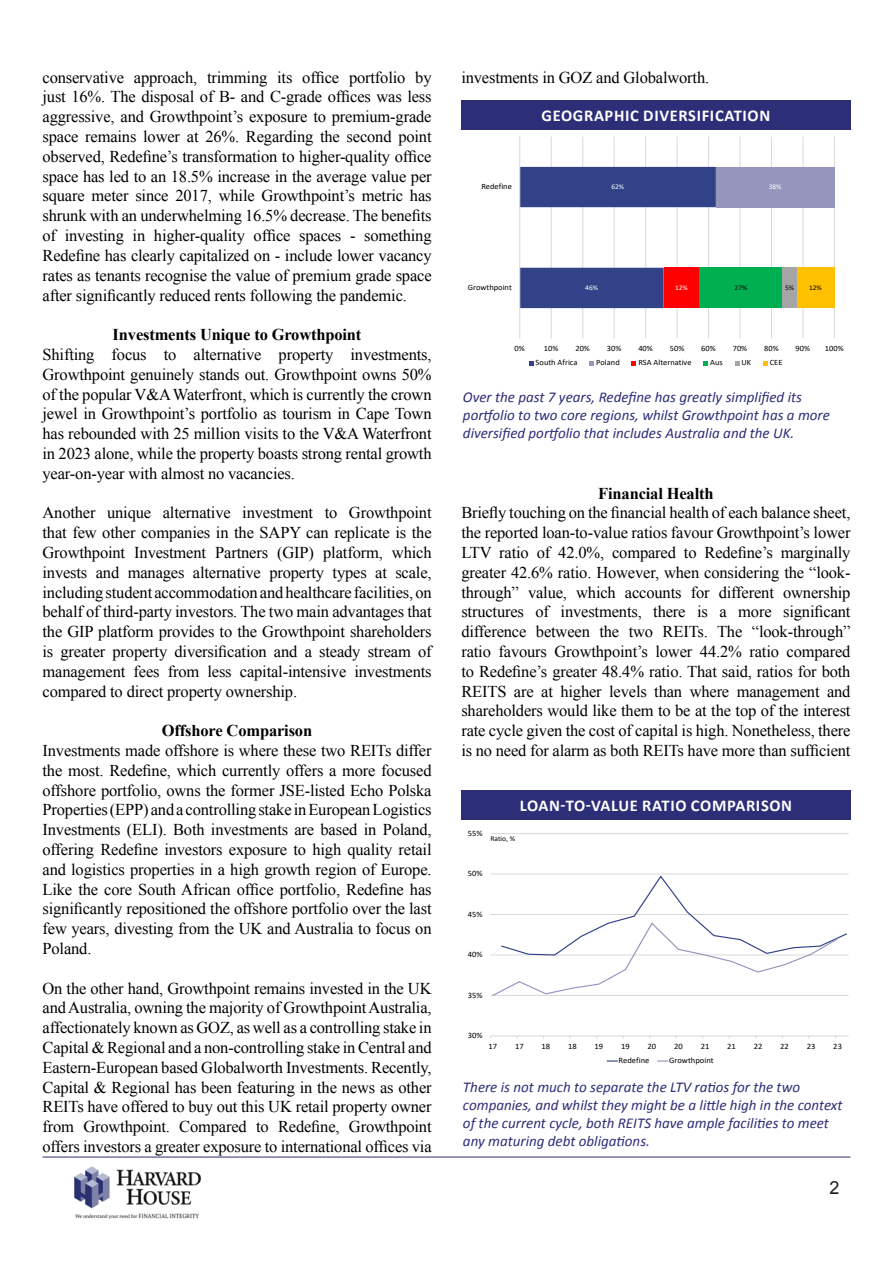
<style>
.page{position:relative;width:893px;height:1263px;background:#fff}
.page>*{position:absolute;margin:0;border:0;box-sizing:border-box;transform-origin:0 0}
.t1{font:18px "Arial";color:#231f20}
.t2{font:16.5px/19.8px "Times New Roman";letter-spacing:-.01em;color:#000;text-align:justify}
.t3{font:700 16.5px "Times New Roman";letter-spacing:-.01em;color:#000}
.t4{font:700 16.5px "Calibri";letter-spacing:.04em;color:#fff}
.t5{font:italic 15px/18px "Calibri";color:#2c2e78}
.t6{font:8.25px "Calibri";letter-spacing:.005em;color:#000;scale:1.04 1}
.t7{font:8.1px "Calibri";color:#000;scale:1.04 1}
.t8{font:7.2px "Calibri";color:#000;scale:1.04 1}
.t9{font:7.05px "Calibri";letter-spacing:-.005em;color:#fff;scale:1.04 1}
.t10{font:7.05px "Calibri";color:#000;scale:1.04 1}
</style>
<div class="page">
<img style="left:74px;top:1166px;width:127px;height:54px">
<hr style="left:43px;top:1157px;width:807px;height:1px;background:#2c2e78">
<div style="left:461px;top:100px;width:389px;height:30px;background:#2c2e78"></div>
<hr style="left:551px;top:137px;width:1px;height:201px;background:#d9d9d9">
<hr style="left:582px;top:137px;width:1px;height:201px;background:#d9d9d9">
<hr style="left:614px;top:137px;width:1px;height:201px;background:#d9d9d9">
<hr style="left:645px;top:137px;width:1px;height:201px;background:#d9d9d9">
<hr style="left:677px;top:137px;width:1px;height:201px;background:#d9d9d9">
<hr style="left:708px;top:137px;width:1px;height:201px;background:#d9d9d9">
<hr style="left:740px;top:137px;width:1px;height:201px;background:#d9d9d9">
<hr style="left:771px;top:137px;width:1px;height:201px;background:#d9d9d9">
<hr style="left:803px;top:137px;width:1px;height:201px;background:#d9d9d9">
<hr style="left:834px;top:137px;width:1px;height:201px;background:#d9d9d9">
<svg style="left:520px;top:167px;width:196px;height:141px"></svg>
<div style="left:716px;top:167px;width:118px;height:40px;background:#9695bd"></div>
<div style="left:664px;top:268px;width:35px;height:40px;background:#f00"></div>
<div style="left:699px;top:268px;width:84px;height:40px;background:#00b050"></div>
<div style="left:783px;top:268px;width:14px;height:40px;background:#a5a5a5"></div>
<div style="left:797px;top:268px;width:37px;height:40px;background:#ffc000"></div>
<hr style="left:519px;top:137px;width:1px;height:201px;background:#d9d9d9">
<svg style="left:529px;top:361px;width:4px;height:4px"></svg>
<svg style="left:589px;top:361px;width:5px;height:4px"></svg>
<svg style="left:632px;top:361px;width:4px;height:4px"></svg>
<svg style="left:703px;top:361px;width:5px;height:4px"></svg>
<svg style="left:735px;top:361px;width:4px;height:4px"></svg>
<svg style="left:763px;top:361px;width:5px;height:4px"></svg>
<div style="left:461px;top:790px;width:389px;height:29px;background:#2c2e78"></div>
<hr style="left:491px;top:995px;width:358px;height:1px;background:#d9d9d9">
<hr style="left:491px;top:955px;width:358px;height:1px;background:#d9d9d9">
<hr style="left:491px;top:914px;width:358px;height:1px;background:#d9d9d9">
<hr style="left:491px;top:874px;width:358px;height:1px;background:#d9d9d9">
<hr style="left:491px;top:833px;width:358px;height:1px;background:#d9d9d9">
<hr style="left:491px;top:1036px;width:358px;height:1px;background:#d9d9d9">
<svg style="left:491px;top:874px;width:357px;height:122px"></svg>
<p class="t2" style="left:43px;top:67px;width:391px">conservative approach, trimming its office portfolio by just 16%. The disposal of B- and C-grade offices was less aggressive, and Growthpoint’s exposure to premium-grade space remains lower at 26%. Regarding the second point observed, Redefine’s transformation to higher-quality office space has led to an 18.5% increase in the average value per square meter since 2017, while Growthpoint’s metric has shrunk with an underwhelming 16.5% decrease. The benefits of investing in higher-quality office spaces - something Redefine has clearly capitalized on - include lower vacancy rates as tenants recognise the value of premium grade space after significantly reduced rents following the pandemic.</p>
<p class="t3" style="left:113px;top:323px;width:250px">Investments Unique to Growthpoint</p>
<p class="t2" style="left:43px;top:344px;width:391px">Shifting focus to alternative property investments, Growthpoint genuinely stands out. Growthpoint owns 50% of the popular V&amp;A Waterfront, which is currently the crown jewel in Growthpoint’s portfolio as tourism in Cape Town has rebounded with 25 million visits to the V&amp;A Waterfront in 2023 alone, while the property boasts strong rental growth year-on-year with almost no vacancies.</p>
<p class="t2" style="left:43px;top:503px;width:391px">Another unique alternative investment to Growthpoint that few other companies in the SAPY can replicate is the Growthpoint Investment Partners (GIP) platform, which invests and manages alternative property types at scale, including student accommodation and healthcare facilities, on behalf of third-party investors. The two main advantages that the GIP platform provides to the Growthpoint shareholders is greater property diversification and a steady stream of management fees from less capital-intensive investments compared to direct property ownership.</p>
<p class="t3" style="left:162px;top:719px;width:152px">Offshore Comparison</p>
<p class="t2" style="left:43px;top:740px;width:391px">Investments made offshore is where these two REITs differ the most. Redefine, which currently offers a more focused offshore portfolio, owns the former JSE-listed Echo Polska Properties (EPP) and a controlling stake in European Logistics Investments (ELI). Both investments are based in Poland, offering Redefine investors exposure to high quality retail and logistics properties in a high growth region of Europe.<br>Like the core South African office portfolio, Redefine has significantly repositioned the offshore portfolio over the last few years, divesting from the UK and Australia to focus on Poland.</p>
<p class="t2" style="left:43px;top:978px;width:391px">On the other hand, Growthpoint remains invested in the UK and Australia, owning the majority of Growthpoint Australia, affectionately known as GOZ, as well as a controlling stake in Capital &amp; Regional and a non-controlling stake in Central and Eastern-European based Globalworth Investments. Recently, Capital &amp; Regional has been featuring in the news as other REITs have offered to buy out this UK retail property owner from Growthpoint. Compared to Redefine, Growthpoint offers investors a greater exposure to international offices via</p>
<p class="t2" style="left:461px;top:67px;width:249px">investments in GOZ and Globalworth.</p>
<p class="t7" style="left:481px;top:181px;width:31px">Redefine</p>
<p class="t4" style="left:542px;top:104px;width:230px">GEOGRAPHIC DIVERSIFICATION</p>
<p class="t9" style="left:611px;top:182px;width:14px">62%</p>
<p class="t9" style="left:769px;top:182px;width:14px">38%</p>
<p class="t7" style="left:468px;top:282px;width:44px">Growthpoint</p>
<p class="t9" style="left:585px;top:283px;width:14px">46%</p>
<p class="t9" style="left:675px;top:283px;width:14px">12%</p>
<p class="t10" style="left:735px;top:283px;width:14px">27%</p>
<p class="t10" style="left:785px;top:283px;width:10px">5%</p>
<p class="t10" style="left:809px;top:283px;width:14px">12%</p>
<p class="t7" style="left:515px;top:343px;width:11px">0%</p>
<p class="t7" style="left:544px;top:343px;width:16px">10%</p>
<p class="t7" style="left:575px;top:343px;width:16px">20%</p>
<p class="t7" style="left:607px;top:343px;width:16px">30%</p>
<p class="t7" style="left:638px;top:343px;width:16px">40%</p>
<p class="t7" style="left:670px;top:343px;width:16px">50%</p>
<p class="t7" style="left:701px;top:343px;width:16px">60%</p>
<p class="t7" style="left:733px;top:343px;width:16px">70%</p>
<p class="t7" style="left:764px;top:343px;width:16px">80%</p>
<p class="t7" style="left:796px;top:343px;width:16px">90%</p>
<p class="t7" style="left:825px;top:343px;width:20px">100%</p>
<p class="t7" style="left:536px;top:357px;width:42px">South Africa</p>
<p class="t7" style="left:596px;top:357px;width:24px">Poland</p>
<p class="t7" style="left:638px;top:357px;width:53px">RSA Alternative</p>
<p class="t7" style="left:710px;top:357px;width:14px">Aus</p>
<p class="t7" style="left:741px;top:357px;width:11px">UK</p>
<p class="t7" style="left:770px;top:357px;width:14px">CEE</p>
<p class="t5" style="left:463px;top:388px;width:368px">Over the past 7 years, Redefine has greatly simplified its portfolio to two core regions, whilst Growthpoint has a more diversified portfolio that includes Australia and the UK.</p>
<p class="t3" style="left:598px;top:482px;width:117px">Financial Health</p>
<p class="t2" style="left:461px;top:503px;width:391px">Briefly touching on the financial health of each balance sheet, the reported loan-to-value ratios favour Growthpoint’s lower LTV ratio of 42.0%, compared to Redefine’s marginally greater 42.6% ratio. However, when considering the “look&shy;through” value, which accounts for different ownership structures of investments, there is a more significant difference between the two REITs. The “look-through” ratio favours Growthpoint’s lower 44.2% ratio compared to Redefine’s greater 48.4% ratio. That said, ratios for both REITS are at higher levels than where management and shareholders would like them to be at the top of the interest rate cycle given the cost of capital is high. Nonetheless, there is no need for alarm as both REITs have more than sufficient</p>
<p class="t6" style="left:468px;top:827px;width:16px">55%</p>
<p class="t4" style="left:520px;top:794px;width:274px">LOAN-TO-VALUE RATIO COMPARISON</p>
<p class="t8" style="left:490px;top:833px;width:25px">Ratio, %</p>
<p class="t6" style="left:468px;top:868px;width:16px">50%</p>
<p class="t6" style="left:468px;top:908px;width:16px">45%</p>
<p class="t6" style="left:468px;top:949px;width:16px">40%</p>
<p class="t6" style="left:468px;top:989px;width:16px">35%</p>
<p class="t6" style="left:468px;top:1030px;width:16px">30%</p>
<p class="t6" style="left:488px;top:1040px;width:10px">17</p>
<p class="t6" style="left:515px;top:1040px;width:10px">17</p>
<p class="t6" style="left:541px;top:1040px;width:10px">18</p>
<p class="t6" style="left:568px;top:1040px;width:10px">18</p>
<p class="t6" style="left:595px;top:1040px;width:10px">19</p>
<p class="t6" style="left:621px;top:1040px;width:10px">19</p>
<p class="t6" style="left:648px;top:1040px;width:10px">20</p>
<p class="t6" style="left:674px;top:1040px;width:10px">20</p>
<p class="t6" style="left:701px;top:1040px;width:10px">21</p>
<p class="t6" style="left:727px;top:1040px;width:10px">21</p>
<p class="t6" style="left:754px;top:1040px;width:10px">22</p>
<p class="t6" style="left:780px;top:1040px;width:10px">22</p>
<p class="t6" style="left:807px;top:1040px;width:10px">23</p>
<p class="t6" style="left:833px;top:1040px;width:10px">23</p>
<p class="t6" style="left:618px;top:1055px;width:31px">Redefine</p>
<p class="t6" style="left:669px;top:1055px;width:44px">Growthpoint</p>
<p class="t5" style="left:463px;top:1078px;width:381px">There is not much to separate the LTV ratios for the two companies, and whilst they might be a little high in the context of the current cycle, both REITS have ample facilities to meet any maturing debt obligations.</p>
<p class="t1" style="left:829px;top:1175px;width:12px">2</p>
</div>
